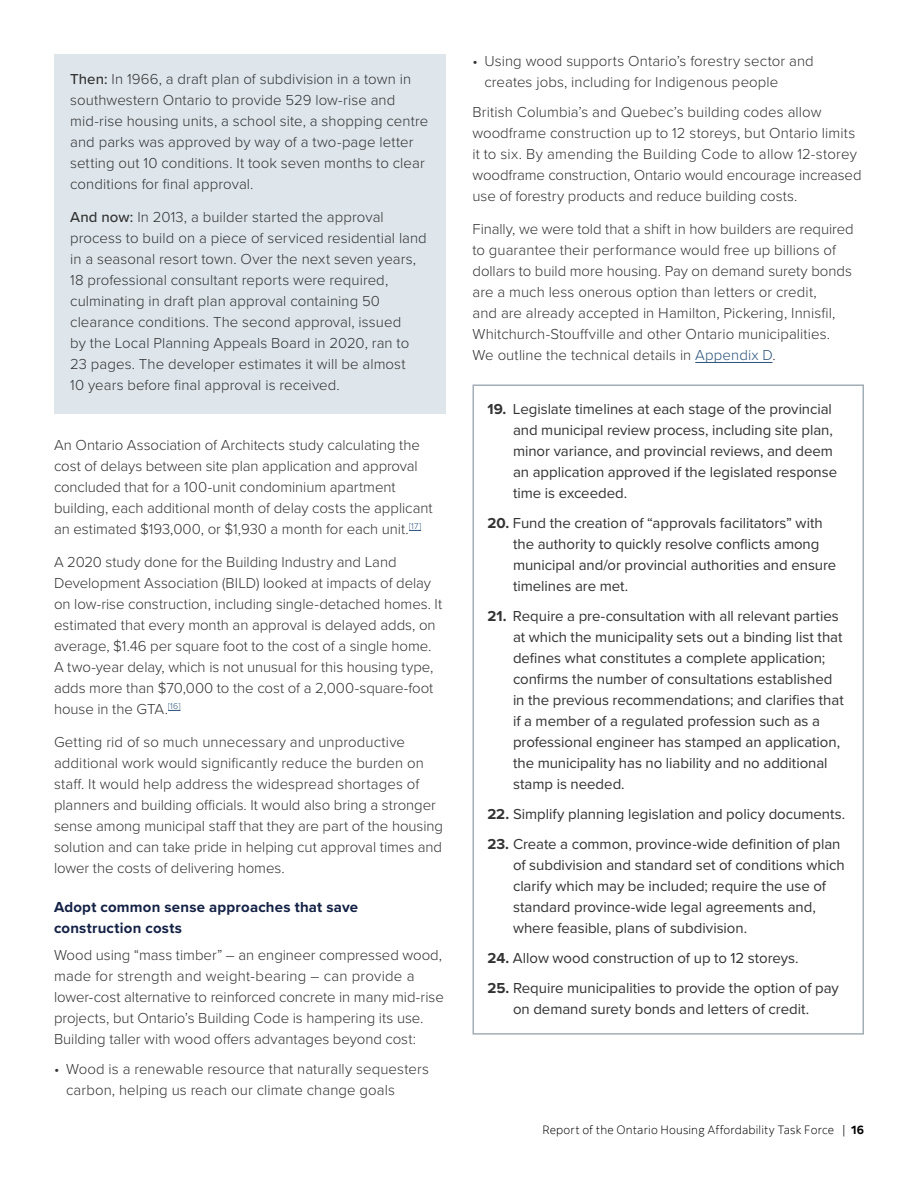
<style>
.page{position:relative;width:918px;height:1188px;background:#fff}
.page>*{position:absolute;margin:0;border:0;box-sizing:border-box;transform-origin:0 0}
.HATF_bro_body{font:300 15px/21px "Proxima Nova";color:#333}
.HATF_recommendation{font:15px/21px "Proxima Nova";letter-spacing:-.005em;color:#333}
.HATF_body_copy_bulle{font:300 15px/21px "Proxima Nova";letter-spacing:.005em;color:#333}
.HATF__H3_subhead{font:700 15px/21px "Proxima Nova";letter-spacing:.015em;color:#132145}
.t1{font:300 12px "Scotia";letter-spacing:.01em;color:#000}
.s1{font-weight:500}
.s2{color:#2b527a}
.s3{font-weight:700}
.s4{font-weight:400;color:#333}
</style>
<div class="page">
<div style="left:472px;top:384px;width:392px;height:651px;border:2px solid #a2aeb6"></div>
<svg style="left:409px;top:530px;width:12px;height:1px"></svg>
<svg style="left:168px;top:710px;width:12px;height:1px"></svg>
<hr style="left:695px;top:362px;width:78px;height:1px;background:#2b527a">
<div style="left:54px;top:54px;width:392px;height:360px;background:#dee6ec"></div>
<p class="HATF_bro_body" style="left:70px;top:68px;width:360px"><span class="s1">Then:</span> In 1966, a draft plan of subdivision in a town in southwestern Ontario to provide 529 low-rise and mid-rise housing units, a school site, a shopping centre and parks was approved by way of a two-page letter setting out 10 conditions. It took seven months to clear conditions for final approval.</p>
<p class="HATF_bro_body" style="left:70px;top:206px;width:358px"><span class="s1">And now:</span> In 2013, a builder started the approval process to build on a piece of serviced residential land in a seasonal resort town. Over the next seven years, 18 professional consultant reports were required, culminating in draft plan approval containing 50 clearance conditions. The second approval, issued<br>by the Local Planning Appeals Board in 2020, ran to 23 pages. The developer estimates it will be almost<br>10 years before final approval is received.</p>
<p class="HATF_bro_body" style="left:54px;top:434px;width:380px">An Ontario Association of Architects study calculating the cost of delays between site plan application and approval concluded that for a 100-unit condominium apartment building, each additional month of delay costs the applicant an estimated $193,000, or $1,930 a month for each unit.<sup>[17]</sup></p>
<p class="HATF_bro_body" style="left:54px;top:551px;width:390px">A 2020 study done for the Building Industry and Land Development Association (BILD) looked at impacts of delay on low-rise construction, including single-detached homes. It estimated that every month an approval is delayed adds, on average, $1.46 per square foot to the cost of a single home.<br>A two-year delay, which is not unusual for this housing type, adds more than $70,000 to the cost of a 2,000-square-foot house in the GTA.<sup>[16]</sup></p>
<p class="HATF_bro_body" style="left:54px;top:731px;width:391px">Getting rid of so much unnecessary and unproductive additional work would significantly reduce the burden on staff. It would help address the widespread shortages of planners and building officials. It would also bring a stronger sense among municipal staff that they are part of the housing solution and can take pride in helping cut approval times and lower the costs of delivering homes.</p>
<h3 class="HATF__H3_subhead" style="left:54px;top:896px;width:306px">Adopt common sense approaches that save construction costs</h3>
<p class="HATF_bro_body" style="left:54px;top:944px;width:391px">Wood using “mass timber” – an engineer compressed wood, made for strength and weight-bearing – can provide a lower-cost alternative to reinforced concrete in many mid-rise projects, but Ontario’s Building Code is hampering its use.<br>Building taller with wood offers advantages beyond cost:</p>
<p class="HATF_body_copy_bulle" style="left:66px;top:1058px;width:364px;text-indent:-12px">• Wood is a renewable resource that naturally sequesters carbon, helping us reach our climate change goals</p>
<p class="HATF_body_copy_bulle" style="left:484px;top:50px;width:331px;text-indent:-12px">• Using wood supports Ontario’s forestry sector and creates jobs, including for Indigenous people</p>
<p class="HATF_bro_body" style="left:472px;top:101px;width:391px">British Columbia’s and Quebec’s building codes allow woodframe construction up to 12 storeys, but Ontario limits it to six. By amending the Building Code to allow 12-storey woodframe construction, Ontario would encourage increased use of forestry products and reduce building costs.</p>
<p class="HATF_bro_body" style="left:472px;top:218px;width:383px">Finally, we were told that a shift in how builders are required to guarantee their performance would free up billions of dollars to build more housing. Pay on demand surety bonds are a much less onerous option than letters or credit,<br>and are already accepted in Hamilton, Pickering, Innisfil, Whitchurch-Stouffville and other Ontario municipalities.<br>We outline the technical details in <span class="s2">Appendix D</span>.</p>
<p class="HATF_recommendation" style="left:513px;top:398px;width:326px;text-indent:-26px"><span class="s3">19.</span> Legislate timelines at each stage of the provincial and municipal review process, including site plan, minor variance, and provincial reviews, and deem an application approved if the legislated response time is exceeded.</p>
<p class="HATF_recommendation" style="left:513px;top:512px;width:325px;text-indent:-26px"><span class="s3">20.</span> Fund the creation of “approvals facilitators” with the authority to quickly resolve conflicts among municipal and/or provincial authorities and ensure timelines are met.</p>
<p class="HATF_recommendation" style="left:513px;top:605px;width:332px;text-indent:-26px"><span class="s3">21.</span> Require a pre-consultation with all relevant parties at which the municipality sets out a binding list that defines what constitutes a complete application; confirms the number of consultations established in the previous recommendations; and clarifies that if a member of a regulated profession such as a professional engineer has stamped an application, the municipality has no liability and no additional stamp is needed.</p>
<p class="HATF_recommendation" style="left:488px;top:803px;width:359px"><span class="s3">22.</span> Simplify planning legislation and policy documents.</p>
<p class="HATF_recommendation" style="left:513px;top:833px;width:333px;text-indent:-26px"><span class="s3">23.</span> Create a common, province-wide definition of plan of subdivision and standard set of conditions which clarify which may be included; require the use of standard province-wide legal agreements and, where feasible, plans of subdivision.</p>
<p class="HATF_recommendation" style="left:488px;top:947px;width:313px"><span class="s3">24.</span> Allow wood construction of up to 12 storeys.</p>
<p class="HATF_recommendation" style="left:488px;top:977px;width:353px;text-align:center"><span class="s3">25.</span> Require municipalities to provide the option of pay on demand surety bonds and letters of credit.</p>
<p class="t1" style="left:542px;top:1122px;width:323px">Report of the Ontario Housing Affordability Task Force <span class="s4">|</span> <span class="s3">16</span></p>
</div>
